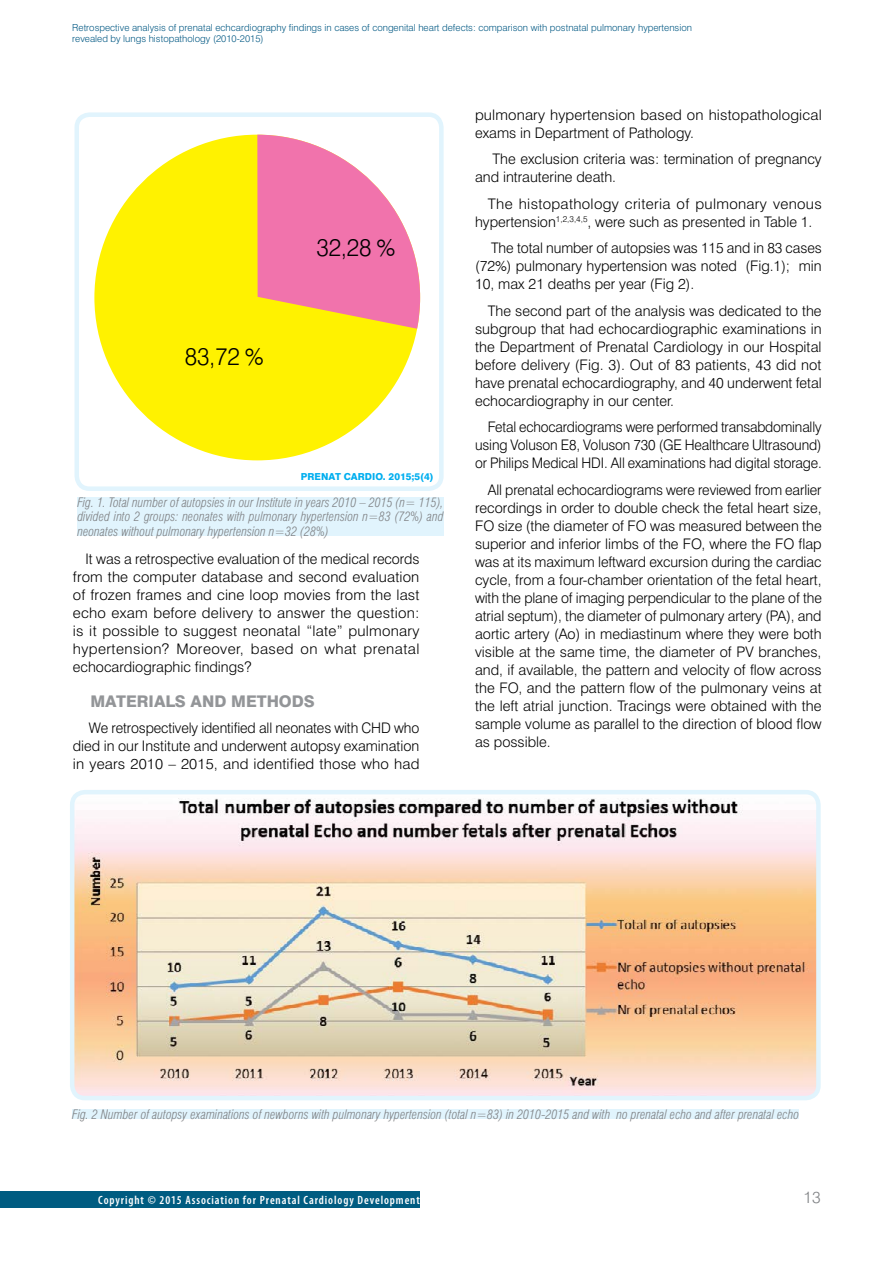
<style>
.page{position:relative;width:893px;height:1263px;background:#fff}
.page>*{position:absolute;margin:0;border:0;box-sizing:border-box;transform-origin:0 0}
.t1{font:22.65px "Swis 721 Lt PL";letter-spacing:-.01em;color:#000;scale:.96 1}
.t2{font:15px "Swis 721 Hv PL";color:#939598}
.t3{font:15px "Swis 721 Lt PL";color:#808285}
.t4{font:13.5px/18px "Swis 721 Lt PL";color:#000;text-align:justify}
.t5{font:13.5px/18px "Swis 721 Lt PL";color:#000;text-align:justify;scale:.96 1}
.t6{font:13.5px/18px "Swis 721 Lt PL";letter-spacing:.02em;color:#000;scale:1.04 1}
.t7{font:13.5px/18px "Swis 721 Lt PL";color:#000;scale:1.04 1}
.t8{font:italic 12px/14.4px "Swis 721 Lt Cn PL";color:#808285;text-align:justify}
.t9{font:600 condensed 12px "Myriad Pro";letter-spacing:.075em;color:#fff}
.t10{font:9px/10.8px "Swis 721 Lt PL";color:#005883}
.t11{font:9px "Swis 721 Hv PL";color:#00aeef}
</style>
<div class="page">
<div style="left:0;top:1191px;width:420px;height:16px;background:#005c81"></div>
<div style="left:77px;top:497px;width:367px;height:39px;background:#e1f4fd"></div>
<div style="left:75px;top:112px;width:369px;height:379px;border:4px solid #e1f4fd;border-radius:13px"></div>
<div style="left:94px;top:135px;width:326px;height:325px;background:#fff200;border-radius:50%"></div>
<svg style="left:257px;top:135px;width:163px;height:194px"></svg>
<div style="left:72px;top:1109px;width:727px;height:10px;background:#e1f4fd"></div>
<img style="left:75px;top:795px;width:741px;height:300px">
<div style="left:70px;top:790px;width:751px;height:310px;border:4px solid #e1f4fd;border-radius:13px"></div>
<p class="t10" style="left:72px;top:23px;width:621px">Retrospective analysis of prenatal echcardiography findings in cases of congenital heart defects: comparison with postnatal pulmonary hypertension revealed by lungs histopathology (2010-2015)</p>
<h1 class="t1" style="left:185px;top:341px;width:84px">83,72 %</h1>
<h1 class="t1" style="left:317px;top:233px;width:84px">32,28 %</h1>
<p class="t11" style="left:301px;top:471px;width:15px">PRENAT</p>
<p class="t11" style="left:344px;top:471px;width:15px">CARDIO</p>
<p class="t11" style="left:383px;top:471px;width:52px">. 2015;5(4)</p>
<p class="t8" style="left:77px;top:495px;width:368px">Fig. 1. Total number of autopsies in our Institute in years 2010 – 2015 (n= 115), divided into 2 groups: neonates with pulmonary hypertension n=83 (72%) and neonates without pulmonary hypertension n=32 (28%)</p>
<p class="t4" style="left:73px;top:549px;width:348px;text-indent:13px">It was a retrospective evaluation of the medical records from the computer database and second evaluation of frozen frames and cine loop movies from the last echo exam before delivery to answer the question: is it possible to suggest neonatal “late” pulmonary hypertension? Moreover, based on what prenatal echocardiographic findings?</p>
<p class="t2" style="left:90px;top:691px;width:226px">MATERIALS AND METHODS</p>
<p class="t4" style="left:73px;top:719px;width:348px;text-indent:16px">We retrospectively identified all neonates with CHD who died in our Institute and underwent autopsy examination in years 2010 – 2015, and identified those who had</p>
<p class="t7" style="left:475px;top:106px;width:335px">pulmonary hypertension based on histopathological exams in Department of Pathology.</p>
<p class="t4" style="left:475px;top:150px;width:348px;text-indent:17px">The exclusion criteria was: termination of pregnancy and intrauterine death.</p>
<p class="t6" style="left:475px;top:195px;width:335px;text-indent:13px">The histopathology criteria of pulmonary venous hypertension<sup>1,2,3,4,5</sup>, were such as presented in Table 1.</p>
<p class="t4" style="left:475px;top:239px;width:348px;text-indent:16px">The total number of autopsies was 115 and in 83 cases (72%) pulmonary hypertension was noted (Fig.1); min 10, max 21 deaths per year (Fig 2).</p>
<p class="t4" style="left:475px;top:302px;width:348px;text-indent:13px">The second part of the analysis was dedicated to the subgroup that had echocardiographic examinations in the Department of Prenatal Cardiology in our Hospital before delivery (Fig. 3). Out of 83 patients, 43 did not have prenatal echocardiography, and 40 underwent fetal echocardiography in our center.</p>
<p class="t5" style="left:475px;top:418px;width:363px;text-indent:13px">Fetal echocardiograms were performed transabdominally using Voluson E8, Voluson 730 (GE Healthcare Ultrasound) or Philips Medical HDI. All examinations had digital storage.</p>
<p class="t4" style="left:475px;top:481px;width:348px;text-indent:13px">All prenatal echocardiograms were reviewed from earlier recordings in order to double check the fetal heart size, FO size (the diameter of FO was measured between the superior and inferior limbs of the FO, where the FO flap was at its maximum leftward excursion during the cardiac cycle, from a four-chamber orientation of the fetal heart, with the plane of imaging perpendicular to the plane of the atrial septum), the diameter of pulmonary artery (PA), and aortic artery (Ao) in mediastinum where they were both visible at the same time, the diameter of PV branches, and, if available, the pattern and velocity of flow across the FO, and the pattern flow of the pulmonary veins at the left atrial junction. Tracings were obtained with the sample volume as parallel to the direction of blood flow as possible.</p>
<p class="t8" style="left:72px;top:1107px;width:728px">Fig. 2 Number of autopsy examinations of newborns with pulmonary hypertension (total n=83) in 2010-2015 and with no prenatal echo and after prenatal echo</p>
<p class="t9" style="left:98px;top:1192px;width:323px">Copyright © 2015 Association for Prenatal Cardiology Development</p>
<p class="t3" style="left:803px;top:1187px;width:19px">13</p>
</div>
